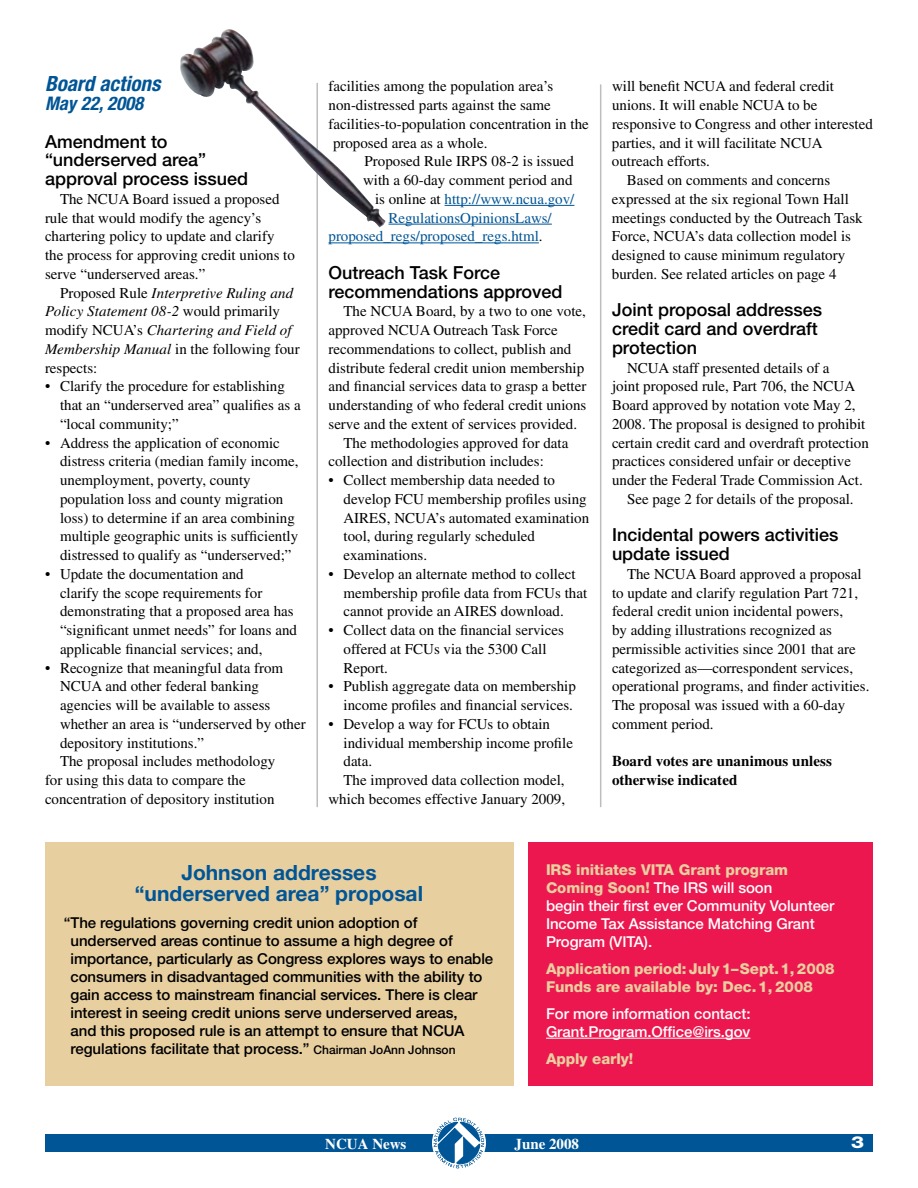
<style>
.page{position:relative;width:918px;height:1188px;background:#fff}
.page>*{position:absolute;margin:0;border:0;box-sizing:border-box;transform-origin:0 0}
.t1{font:700 21px/21px "Helvetica Neue";color:#005596;text-align:center}
.t2{font:italic 700 condensed 21px "Helvetica Neue";color:#005596}
.t3{font:italic 700 condensed 18.75px "Helvetica Neue";color:#005596}
.t4{font:500 18px/18.8px "Helvetica Neue";color:#000}
.t5{font:800 16.5px "Helvetica Neue";color:#fff;scale:1.25 1}
.t6{font:15px/18.8px "Times";color:#000}
.t7{font:500 15px/18px "Helvetica Neue";letter-spacing:-.005em;color:#000}
.t8{font:500 15px/18px "Helvetica Neue";letter-spacing:-.005em;color:#fff}
.t9{font:italic 15px/18.8px "Times";letter-spacing:.005em;color:#000}
.t10{font:15px "Times";color:#005596}
.t11{font:800 15px/18px "Helvetica Neue";letter-spacing:-.005em;color:#e7cfa0}
.t12{font:700 15px/18.8px "Times";letter-spacing:.01em;color:#000}
.t13{font:700 15px "Times";color:#fff}
.s1{font-style:normal}
.s2{color:#000}
.s3{font-size:12px}
.s4{font-weight:800;color:#e7cfa0}
</style>
<div class="page">
<div style="left:45px;top:1134px;width:828px;height:18px;background:#005596"></div>
<svg style="left:432px;top:1116px;width:54px;height:54px"></svg>
<svg style="left:434px;top:1118px;width:50px;height:50px"></svg>
<div style="left:45px;top:842px;width:468px;height:244px;background:#e7cfa0"></div>
<div style="left:528px;top:842px;width:345px;height:244px;background:#ed174f"></div>
<hr style="left:317px;top:83px;width:1px;height:724px;background:#bcbdc0">
<img style="left:180px;top:29px;width:206px;height:198px">
<hr style="left:600px;top:84px;width:1px;height:723px;background:#bcbdc0">
<hr style="left:445px;top:205px;width:129px;height:1px;background:#005596">
<hr style="left:389px;top:224px;width:163px;height:1px;background:#005596">
<hr style="left:329px;top:243px;width:210px;height:1px;background:#005596">
<hr style="left:546px;top:1038px;width:204px;height:1px;background:#fff">
<h1 class="t2" style="left:45px;top:71px;width:117px">Board actions</h1>
<p class="t3" style="left:45px;top:92px;width:100px">May 22, 2008</p>
<p class="t4" style="left:45px;top:132px;width:205px">Amendment to “underserved area” approval process issued</p>
<p class="t6" style="left:45px;top:189px;width:251px;text-indent:15px">The NCUA Board issued a proposed rule that would modify the agency’s chartering policy to update and clarify the process for approving credit unions to serve “underserved areas.”</p>
<p class="t9" style="left:45px;top:283px;width:256px;text-indent:15px"><span class="s1">Proposed Rule</span> Interpretive Ruling and Policy Statement 08-2 <span class="s1">would primarily modify NCUA’s</span> Chartering and Field of Membership Manual <span class="s1">in the following four respects:</span></p>
<p class="t6" style="left:60px;top:377px;width:242px;text-indent:-15px">• Clarify the procedure for establishing that an “underserved area” qualifies as a “local community;”</p>
<p class="t6" style="left:60px;top:433px;width:240px;text-indent:-15px">• Address the application of economic distress criteria (median family income, unemployment, poverty, county population loss and county migration loss) to determine if an area combining multiple geographic units is sufficiently distressed to qualify as “underserved;”</p>
<p class="t6" style="left:60px;top:564px;width:239px;text-indent:-15px">• Update the documentation and<br>clarify the scope requirements for demonstrating that a proposed area has “significant unmet needs” for loans and applicable financial services; and,</p>
<p class="t6" style="left:45px;top:658px;width:240px">• Recognize that meaningful data from</p>
<p class="t6" style="left:60px;top:677px;width:201px">NCUA and other federal banking</p>
<p class="t6" style="left:60px;top:696px;width:212px">agencies will be available to assess</p>
<p class="t6" style="left:60px;top:714px;width:247px">whether an area is “underserved by other</p>
<p class="t6" style="left:60px;top:733px;width:146px">depository institutions.”</p>
<p class="t6" style="left:60px;top:752px;width:217px">The proposal includes methodology</p>
<p class="t6" style="left:45px;top:771px;width:202px">for using this data to compare the</p>
<p class="t6" style="left:45px;top:789px;width:231px">concentration of depository institution</p>
<p class="t6" style="left:329px;top:77px;width:226px">facilities among the population area’s</p>
<p class="t6" style="left:329px;top:96px;width:224px">non-distressed parts against the same</p>
<p class="t6" style="left:329px;top:114px;width:262px">facilities-to-population concentration in the</p>
<p class="t6" style="left:333px;top:133px;width:156px">proposed area as a whole.</p>
<p class="t6" style="left:365px;top:152px;width:211px">Proposed Rule IRPS 08-2 is issued</p>
<p class="t6" style="left:363px;top:171px;width:211px">with a 60-day comment period and</p>
<p class="t10" style="left:375px;top:190px;width:201px"><span class="s2">is online at</span> http://www.ncua.gov/</p>
<p class="t10" style="left:389px;top:209px;width:165px">RegulationsOpinionsLaws/</p>
<p class="t10" style="left:329px;top:228px;width:216px">proposed_regs/proposed_regs.html<span class="s2">.</span></p>
<p class="t4" style="left:329px;top:263px;width:236px">Outreach Task Force recommendations approved</p>
<p class="t6" style="left:344px;top:302px;width:244px">The NCUA Board, by a two to one vote,</p>
<p class="t6" style="left:329px;top:321px;width:231px">approved NCUA Outreach Task Force</p>
<p class="t6" style="left:329px;top:339px;width:244px">recommendations to collect, publish and</p>
<p class="t6" style="left:329px;top:358px;width:257px">distribute federal credit union membership</p>
<p class="t6" style="left:329px;top:377px;width:259px">and financial services data to grasp a better</p>
<p class="t6" style="left:329px;top:396px;width:259px">understanding of who federal credit unions</p>
<p class="t6" style="left:329px;top:414px;width:250px">serve and the extent of services provided.</p>
<p class="t6" style="left:344px;top:433px;width:226px">The methodologies approved for data</p>
<p class="t6" style="left:329px;top:452px;width:217px">collection and distribution includes:</p>
<p class="t6" style="left:344px;top:471px;width:247px;text-indent:-15px">• Collect membership data needed to develop FCU membership profiles using<br>AIRES, NCUA’s automated examination tool, during regularly scheduled examinations.</p>
<p class="t6" style="left:344px;top:564px;width:245px;text-indent:-15px">• Develop an alternate method to collect membership profile data from FCUs that cannot provide an AIRES download.</p>
<p class="t6" style="left:344px;top:621px;width:222px;text-indent:-15px">• Collect data on the financial services offered at FCUs via the 5300 Call<br>Report.</p>
<p class="t6" style="left:329px;top:677px;width:249px;text-align:right">• Publish aggregate data on membership income profiles and financial services.</p>
<p class="t6" style="left:329px;top:714px;width:223px">• Develop a way for FCUs to obtain</p>
<p class="t6" style="left:344px;top:733px;width:231px">individual membership income profile</p>
<p class="t6" style="left:344px;top:752px;width:30px">data.</p>
<p class="t6" style="left:344px;top:771px;width:223px">The improved data collection model,</p>
<p class="t6" style="left:329px;top:789px;width:238px">which becomes effective January 2009,</p>
<p class="t6" style="left:612px;top:77px;width:224px">will benefit NCUA and federal credit</p>
<p class="t6" style="left:612px;top:96px;width:207px">unions. It will enable NCUA to be</p>
<p class="t6" style="left:612px;top:114px;width:262px">responsive to Congress and other interested</p>
<p class="t6" style="left:612px;top:133px;width:212px">parties, and it will facilitate NCUA</p>
<p class="t6" style="left:612px;top:152px;width:100px">outreach efforts.</p>
<p class="t6" style="left:627px;top:171px;width:205px">Based on comments and concerns</p>
<p class="t6" style="left:612px;top:189px;width:238px">expressed at the six regional Town Hall</p>
<p class="t6" style="left:612px;top:208px;width:252px">meetings conducted by the Outreach Task</p>
<p class="t6" style="left:612px;top:227px;width:241px">Force, NCUA’s data collection model is</p>
<p class="t6" style="left:612px;top:246px;width:235px">designed to cause minimum regulatory</p>
<p class="t6" style="left:612px;top:264px;width:226px">burden. See related articles on page 4</p>
<p class="t4" style="left:612px;top:300px;width:212px">Joint proposal addresses credit card and overdraft protection</p>
<p class="t6" style="left:627px;top:358px;width:204px">NCUA staff presented details of a</p>
<p class="t6" style="left:612px;top:377px;width:245px">joint proposed rule, Part 706, the NCUA</p>
<p class="t6" style="left:612px;top:396px;width:245px">Board approved by notation vote May 2,</p>
<p class="t6" style="left:612px;top:414px;width:255px">2008. The proposal is designed to prohibit</p>
<p class="t6" style="left:612px;top:433px;width:258px">certain credit card and overdraft protection</p>
<p class="t6" style="left:612px;top:452px;width:241px">practices considered unfair or deceptive</p>
<p class="t6" style="left:612px;top:471px;width:252px">under the Federal Trade Commission Act.</p>
<p class="t6" style="left:627px;top:489px;width:228px">See page 2 for details of the proposal.</p>
<p class="t4" style="left:612px;top:525px;width:228px">Incidental powers activities update issued</p>
<p class="t6" style="left:612px;top:564px;width:259px;text-indent:15px">The NCUA Board approved a proposal to update and clarify regulation Part 721, federal credit union incidental powers,<br>by adding illustrations recognized as permissible activities since 2001 that are categorized as—correspondent services, operational programs, and finder activities.<br>The proposal was issued with a 60-day comment period.</p>
<p class="t12" style="left:612px;top:752px;width:222px">Board votes are unanimous unless otherwise indicated</p>
<h1 class="t1" style="left:135px;top:861px;width:290px">Johnson addresses “underserved area” proposal</h1>
<p class="t7" style="left:71px;top:913px;width:424px;text-indent:-7px">“The regulations governing credit union adoption of underserved areas continue to assume a high degree of importance, particularly as Congress explores ways to enable consumers in disadvantaged communities with the ability to gain access to mainstream financial services. There is clear interest in seeing credit unions serve underserved areas,<br>and this proposed rule is an attempt to ensure that NCUA regulations facilitate that process.” <span class="s3">Chairman JoAnn Johnson</span></p>
<p class="t8" style="left:546px;top:860px;width:290px"><span class="s4">IRS initiates VITA Grant program<br>Coming Soon!</span> The IRS will soon<br>begin their first ever Community Volunteer<br>Income Tax Assistance Matching Grant<br>Program (VITA).</p>
<p class="t11" style="left:546px;top:959px;width:290px">Application period: July 1–Sept.1, 2008<br>Funds are available by: Dec. 1, 2008</p>
<p class="t8" style="left:546px;top:1004px;width:206px">For more information contact:<br>Grant.Program.Office@irs.gov</p>
<p class="t11" style="left:546px;top:1049px;width:89px">Apply early!</p>
<p class="t13" style="left:325px;top:1135px;width:83px">NCUA News</p>
<p class="t13" style="left:515px;top:1135px;width:66px">June 2008</p>
<p class="t5" style="left:851px;top:1133px;width:12px">3</p>
</div>
